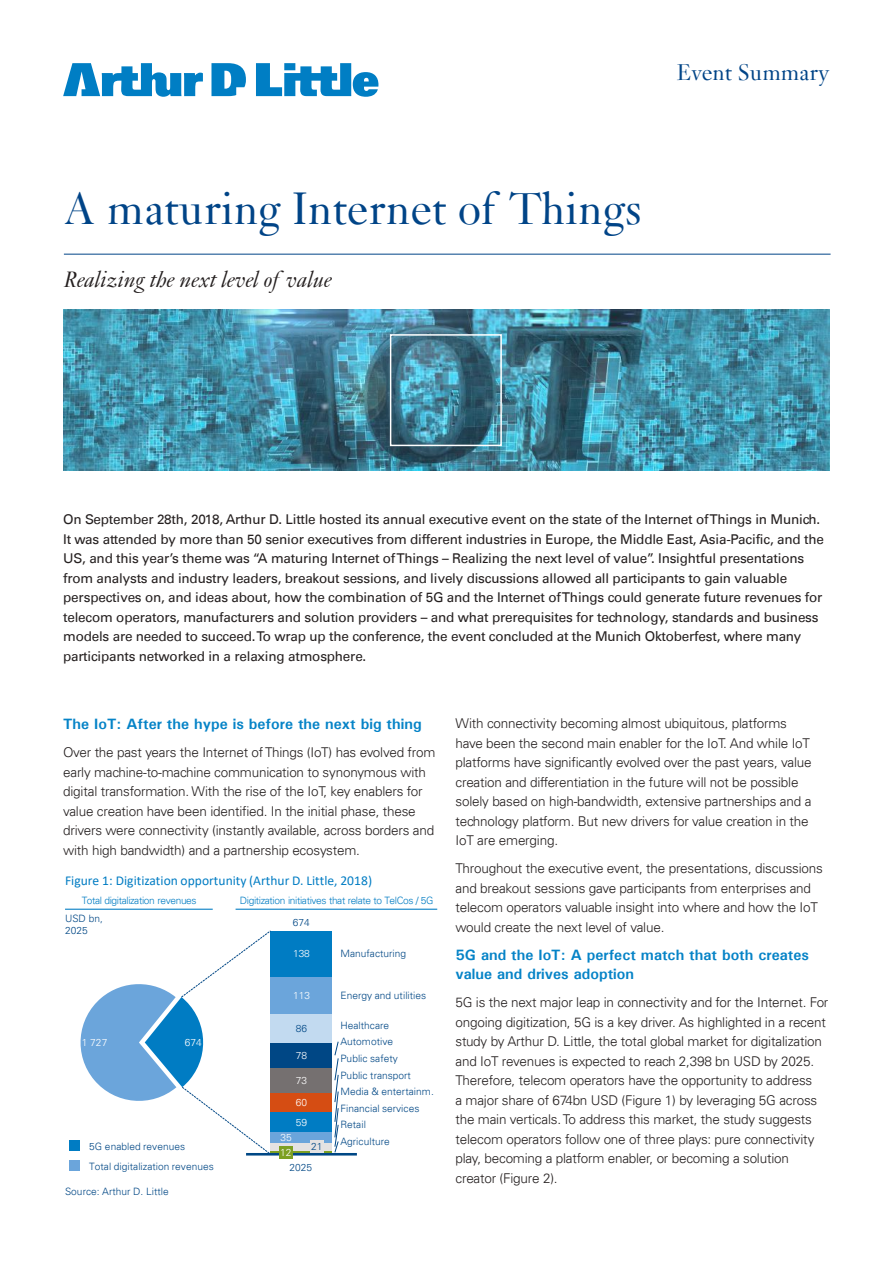
<style>
.page{position:relative;width:893px;height:1263px;background:#fff}
.page>*{position:absolute;margin:0;border:0;box-sizing:border-box;transform-origin:0 0}
.t1{font:48px "Janson";color:#004487}
.t2{font:italic 24px "Janson";color:#241f1f}
.t3{font:24px "Janson";letter-spacing:-.005em;color:#004487}
.t4{font:700 15px/19.5px "Univers";color:#0583c7}
.t5{font:300 13.5px/19.5px "Univers LT";letter-spacing:-.015em;color:#241f1f}
.t6{font:13.5px/19.5px "Univers LT";letter-spacing:-.015em;color:#241f1f}
.t7{font:13.5px "Calibri";color:#007cc3}
.t8{font:300 10.2px/20px "Univers LT";letter-spacing:.005em;color:#004785}
.t9{font:300 10.2px "Univers LT";letter-spacing:-.035em;color:#007cc3}
.t10{font:300 10.2px "Univers LT";letter-spacing:.005em;color:#fff}
</style>
<div class="page">
<img style="left:64px;top:309px;width:766px;height:162px">
<svg style="left:63px;top:63px;width:315px;height:34px"></svg>
<hr style="left:64px;top:254px;width:767px;height:1px;background:#004487">
<div style="left:390px;top:334px;width:112px;height:112px;border:2px solid #fff"></div>
<hr style="left:65px;top:909px;width:148px;height:1px;background:#007cc3">
<hr style="left:236px;top:909px;width:201px;height:1px;background:#007cc3">
<div style="left:69px;top:1140px;width:11px;height:11px;background:#007cc3"></div>
<div style="left:69px;top:1160px;width:11px;height:11px;background:#6ba5db"></div>
<svg style="left:271px;top:1150px;width:61px;height:3px"></svg>
<div style="left:271px;top:1143px;width:61px;height:7px;background:#e4e2e2"></div>
<div style="left:271px;top:1132px;width:61px;height:11px;background:#6ba5db"></div>
<div style="left:271px;top:1112px;width:61px;height:20px;background:#007cc3"></div>
<div style="left:271px;top:1092px;width:61px;height:20px;background:#d54d13"></div>
<div style="left:271px;top:1068px;width:61px;height:24px;background:#757070"></div>
<div style="left:271px;top:1042px;width:61px;height:26px;background:#004785"></div>
<div style="left:271px;top:1014px;width:61px;height:28px;background:#c2daf0"></div>
<div style="left:271px;top:976px;width:61px;height:38px;background:#6ba5db"></div>
<div style="left:271px;top:931px;width:61px;height:45px;background:#007cc3"></div>
<hr style="left:246px;top:1153px;width:111px;height:2px;background:#004785">
<svg style="left:334px;top:1041px;width:5px;height:112px"></svg>
<div style="left:279px;top:1146px;width:14px;height:12px;background:#7da023"></div>
<div style="left:310px;top:1141px;width:14px;height:12px;background:#e4e2e2"></div>
<svg style="left:80px;top:930px;width:191px;height:225px"></svg>
<h2 class="t3" style="left:677px;top:58px;width:155px">Event Summary</h2>
<h1 class="t1" style="left:64px;top:180px;width:579px">A maturing Internet of Things</h1>
<h2 class="t2" style="left:63px;top:265px;width:269px">Realizing the next level of value</h2>
<p class="t6" style="left:63px;top:510px;width:762px">On September 28th, 2018, Arthur D. Little hosted its annual executive event on the state of the Internet of Things in Munich.<br>It was attended by more than 50 senior executives from different industries in Europe, the Middle East, Asia-Pacific, and the US, and this year’s theme was “A maturing Internet of Things – Realizing the next level of value”. Insightful presentations from analysts and industry leaders, breakout sessions, and lively discussions allowed all participants to gain valuable perspectives on, and ideas about, how the combination of 5G and the Internet of Things could generate future revenues for telecom operators, manufacturers and solution providers – and what prerequisites for technology, standards and business models are needed to succeed. To wrap up the conference, the event concluded at the Munich Oktoberfest, where many participants networked in a relaxing atmosphere.</p>
<p class="t4" style="left:63px;top:714px;width:360px">The IoT: After the hype is before the next big thing</p>
<p class="t5" style="left:63px;top:742px;width:374px">Over the past years the Internet of Things (IoT) has evolved from early machine-to-machine communication to synonymous with digital transformation. With the rise of the IoT, key enablers for value creation have been identified. In the initial phase, these drivers were connectivity (instantly available, across borders and with high bandwidth) and a partnership ecosystem.</p>
<p class="t7" style="left:65px;top:871px;width:309px">Figure 1: Digitization opportunity (Arthur D. Little, 2018)</p>
<p class="t9" style="left:82px;top:894px;width:116px">Total digitalization revenues</p>
<p class="t9" style="left:240px;top:894px;width:195px">Digitization initiatives that relate to TelCos / 5G</p>
<p class="t8" style="left:65px;top:912px;width:39px;line-height:12.1px">USD bn,<br>2025</p>
<p class="t8" style="left:293px;top:912px;width:19px">674</p>
<p class="t10" style="left:293px;top:948px;width:18px">138</p>
<p class="t10" style="left:293px;top:989px;width:19px">113</p>
<p class="t8" style="left:340px;top:944px;width:67px">Manufacturing</p>
<p class="t8" style="left:340px;top:985px;width:87px">Energy and utilities</p>
<p class="t8" style="left:296px;top:1018px;width:13px">86</p>
<p class="t8" style="left:340px;top:1015px;width:50px">Healthcare</p>
<p class="t10" style="left:82px;top:1036px;width:27px">1 727</p>
<p class="t10" style="left:185px;top:1036px;width:19px">674</p>
<p class="t8" style="left:340px;top:1032px;width:54px">Automotive</p>
<p class="t8" style="left:89px;top:1136px;width:126px">5G enabled revenues<br>Total digitalization revenues</p>
<p class="t10" style="left:296px;top:1049px;width:13px">78</p>
<p class="t10" style="left:296px;top:1074px;width:13px">73</p>
<p class="t10" style="left:296px;top:1096px;width:13px">60</p>
<p class="t10" style="left:296px;top:1116px;width:13px">59</p>
<p class="t10" style="left:280px;top:1131px;width:13px">35</p>
<p class="t10" style="left:280px;top:1146px;width:13px">12</p>
<p class="t8" style="left:311px;top:1137px;width:13px">21</p>
<p class="t8" style="left:289px;top:1158px;width:24px">2025</p>
<p class="t8" style="left:340px;top:1048px;width:59px">Public safety</p>
<p class="t8" style="left:340px;top:1081px;width:95px">Media &amp; entertainm.</p>
<p class="t8" style="left:340px;top:1116px;width:51px;line-height:16.6px">Retail<br>Agriculture</p>
<p class="t8" style="left:340px;top:1065px;width:72px">Public transport</p>
<p class="t8" style="left:340px;top:1098px;width:80px">Financial services</p>
<p class="t8" style="left:65px;top:1181px;width:105px">Source: Arthur D. Little</p>
<p class="t5" style="left:455px;top:714px;width:358px">With connectivity becoming almost ubiquitous, platforms have been the second main enabler for the IoT. And while IoT platforms have significantly evolved over the past years, value creation and differentiation in the future will not be possible solely based on high-bandwidth, extensive partnerships and a technology platform. But new drivers for value creation in the IoT are emerging.</p>
<p class="t5" style="left:455px;top:859px;width:369px">Throughout the executive event, the presentations, discussions and breakout sessions gave participants from enterprises and telecom operators valuable insight into where and how the IoT would create the next level of value.</p>
<p class="t4" style="left:455px;top:945px;width:355px">5G and the IoT: A perfect match that both creates value and drives adoption</p>
<p class="t5" style="left:455px;top:993px;width:374px">5G is the next major leap in connectivity and for the Internet. For ongoing digitization, 5G is a key driver. As highlighted in a recent study by Arthur D. Little, the total global market for digitalization and IoT revenues is expected to reach 2,398 bn USD by 2025.<br>Therefore, telecom operators have the opportunity to address<br>a major share of 674bn USD (Figure 1) by leveraging 5G across the main verticals. To address this market, the study suggests telecom operators follow one of three plays: pure connectivity play, becoming a platform enabler, or becoming a solution creator (Figure 2).</p>
</div>
